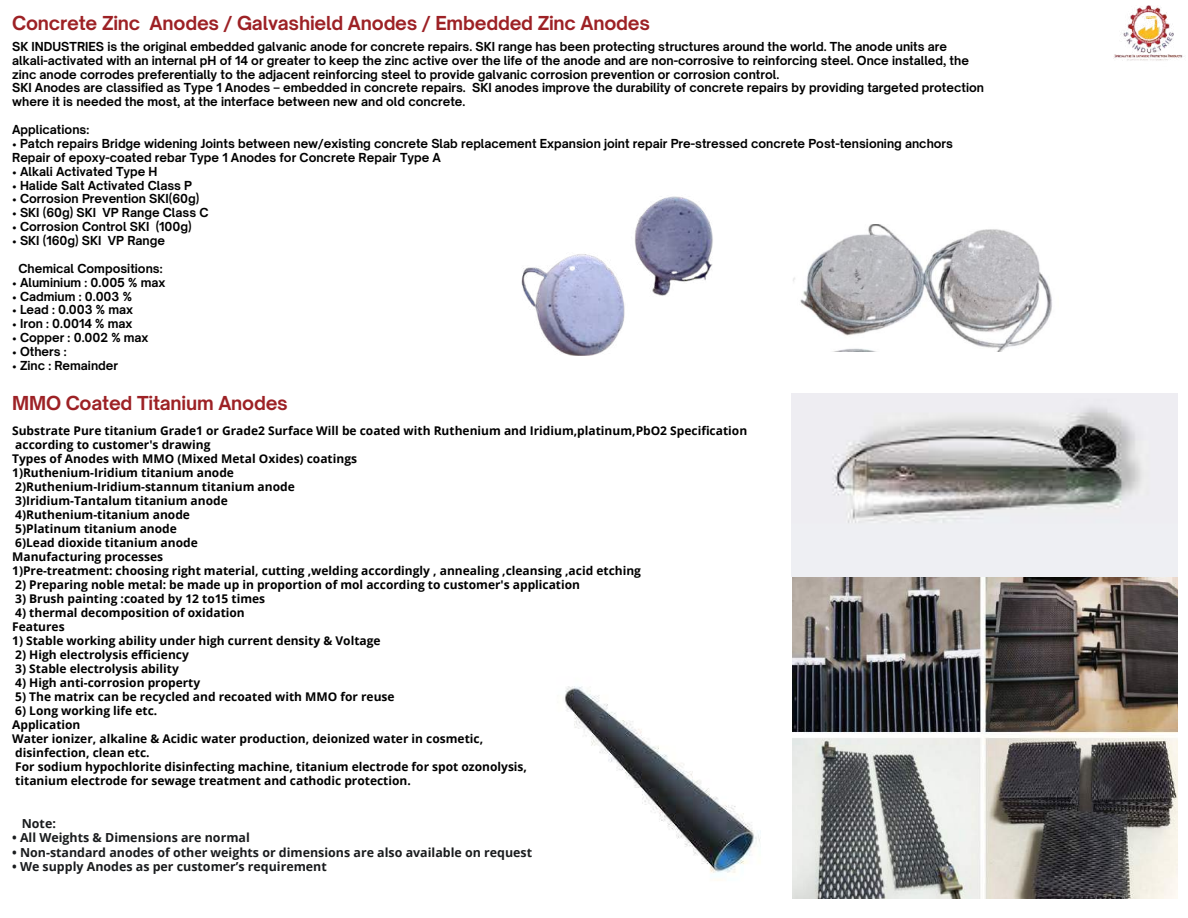
<style>
.page{position:relative;width:1188px;height:918px;background:#fff}
.page>*{position:absolute;margin:0;border:0;box-sizing:border-box;transform-origin:0 0}
.t1{font:700 18.45px "Open Sauce One";letter-spacing:-.01em;color:#9d2125}
.t2{font:700 12.45px "Open Sans";color:#1a1c1e}
.t3{font:700 12px/14px "Open Sans";color:#000}
.t4{font:700 11.85px/13.8px "Open Sauce One";color:#000}
</style>
<div class="page">
<img style="left:1113px;top:5px;width:70px;height:56px">
<img style="left:792px;top:394px;width:386px;height:505px">
<img style="left:565px;top:686px;width:196px;height:195px">
<img style="left:793px;top:225px;width:259px;height:127px">
<img style="left:521px;top:196px;width:192px;height:160px">
<h1 class="t1" style="left:12px;top:11px;width:640px">Concrete Zinc Anodes / Galvashield Anodes / Embedded Zinc Anodes</h1>
<p class="t4" style="left:12px;top:39px;width:973px">SK INDUSTRIES is the original embedded galvanic anode for concrete repairs. SKI range has been protecting structures around the world. The anode units are alkali-activated with an internal pH of 14 or greater to keep the zinc active over the life of the anode and are non-corrosive to reinforcing steel. Once installed, the zinc anode corrodes preferentially to the adjacent reinforcing steel to provide galvanic corrosion prevention or corrosion control.<br>SKI Anodes are classified as Type 1 Anodes – embedded in concrete repairs. SKI anodes improve the durability of concrete repairs by providing targeted protection where it is needed the most, at the interface between new and old concrete.</p>
<p class="t4" style="left:12px;top:123px;width:79px">Applications:</p>
<p class="t4" style="left:12px;top:137px;width:942px">• Patch repairs Bridge widening Joints between new/existing concrete Slab replacement Expansion joint repair Pre-stressed concrete Post-tensioning anchors<br>Repair of epoxy-coated rebar Type 1 Anodes for Concrete Repair Type A</p>
<p class="t4" style="left:12px;top:164px;width:147px">• Alkali Activated Type H</p>
<p class="t4" style="left:12px;top:178px;width:182px">• Halide Salt Activated Class P</p>
<p class="t4" style="left:12px;top:192px;width:189px">• Corrosion Prevention SKI(60g)</p>
<p class="t4" style="left:12px;top:206px;width:198px">• SKI (60g) SKI VP Range Class C</p>
<p class="t4" style="left:12px;top:220px;width:181px">• Corrosion Control SKI (100g)</p>
<p class="t4" style="left:12px;top:234px;width:154px">• SKI (160g) SKI VP Range</p>
<p class="t4" style="left:19px;top:261px;width:146px">Chemical Compositions:</p>
<p class="t4" style="left:12px;top:275px;width:155px">• Aluminium : 0.005 % max</p>
<p class="t4" style="left:12px;top:289px;width:121px">• Cadmium : 0.003 %</p>
<p class="t4" style="left:12px;top:303px;width:122px">• Lead : 0.003 % max</p>
<p class="t4" style="left:12px;top:317px;width:122px">• Iron : 0.0014 % max</p>
<p class="t4" style="left:12px;top:331px;width:138px">• Copper : 0.002 % max</p>
<p class="t4" style="left:12px;top:345px;width:56px">• Others :</p>
<p class="t4" style="left:12px;top:358px;width:107px">• Zinc : Remainder</p>
<h1 class="t1" style="left:12px;top:392px;width:277px">MMO Coated Titanium Anodes</h1>
<p class="t3" style="left:12px;top:424px;width:737px">Substrate Pure titanium Grade1 or Grade2 Surface Will be coated with Ruthenium and Iridium,platinum,PbO2 Specification according to customer's drawing<br>Types of Anodes with MMO (Mixed Metal Oxides) coatings<br>1)Ruthenium-Iridium titanium anode<br>2)Ruthenium-Iridium-stannum titanium anode<br>3)Iridium-Tantalum titanium anode<br>4)Ruthenium-titanium anode<br>5)Platinum titanium anode<br>6)Lead dioxide titanium anode<br>Manufacturing processes<br>1)Pre-treatment: choosing right material, cutting ,welding accordingly , annealing ,cleansing ,acid etching</p>
<p class="t3" style="left:15px;top:578px;width:566px">2) Preparing noble metal: be made up in proportion of mol according to customer's application</p>
<p class="t3" style="left:15px;top:592px;width:251px">3) Brush painting :coated by 12 to15 times</p>
<p class="t3" style="left:12px;top:606px;width:234px">4) thermal decomposition of oxidation<br>Features</p>
<p class="t3" style="left:12px;top:634px;width:370px">1) Stable working ability under high current density &amp; Voltage</p>
<p class="t3" style="left:15px;top:648px;width:175px">2) High electrolysis efficiency</p>
<p class="t3" style="left:15px;top:662px;width:165px">3) Stable electrolysis ability</p>
<p class="t3" style="left:15px;top:676px;width:187px">4) High anti-corrosion property</p>
<p class="t3" style="left:15px;top:690px;width:381px">5) The matrix can be recycled and recoated with MMO for reuse</p>
<p class="t3" style="left:12px;top:704px;width:516px">6) Long working life etc.<br>Application<br>Water ionizer, alkaline &amp; Acidic water production, deionized water in cosmetic, disinfection, clean etc.<br>For sodium hypochlorite disinfecting machine, titanium electrode for spot ozonolysis, titanium electrode for sewage treatment and cathodic protection.</p>
<p class="t2" style="left:22px;top:814px;width:36px">Note:</p>
<p class="t2" style="left:12px;top:829px;width:239px">• All Weights &amp; Dimensions are normal</p>
<p class="t2" style="left:12px;top:843px;width:521px">• Non-standard anodes of other weights or dimensions are also available on request</p>
<p class="t2" style="left:12px;top:858px;width:316px">• We supply Anodes as per customer’s requirement</p>
</div>
